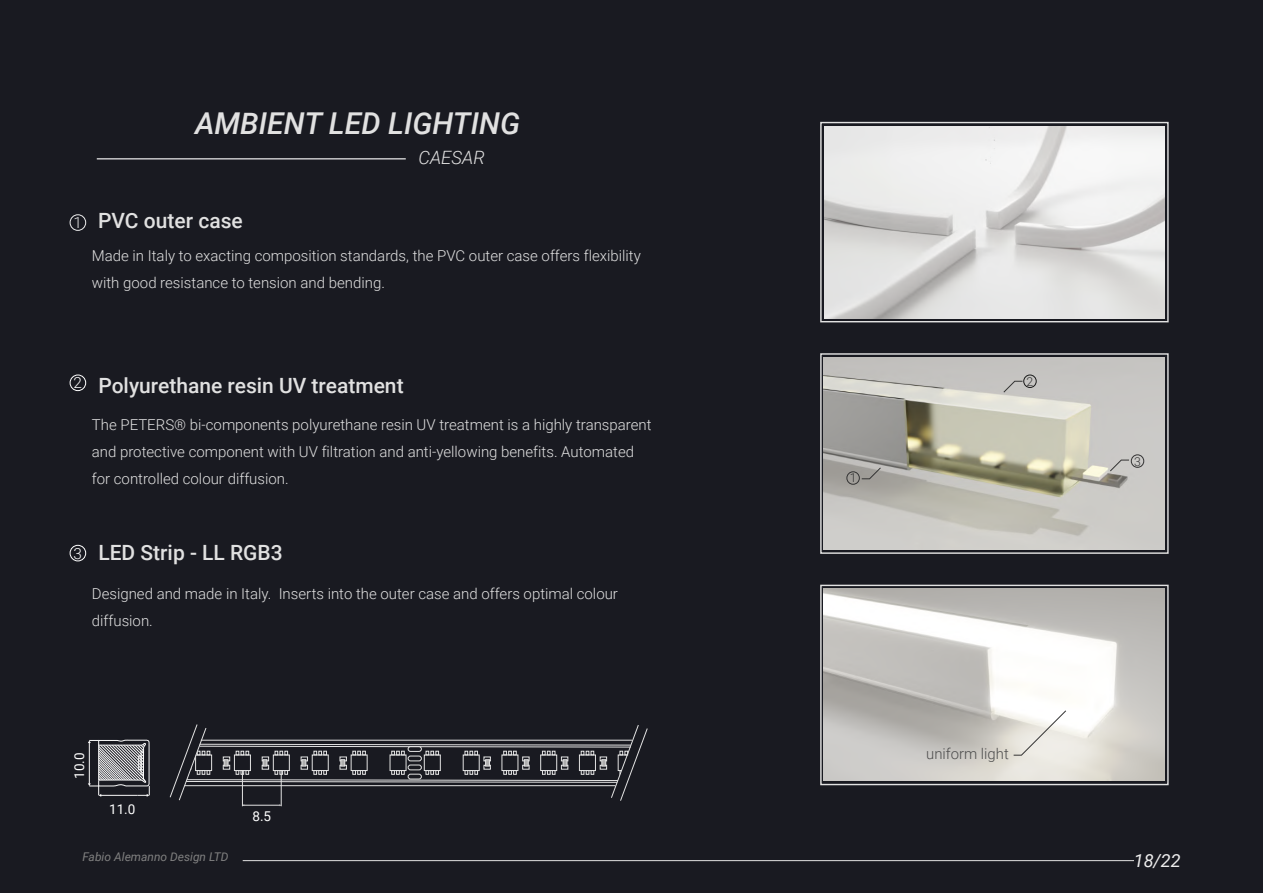
<style>
.page{position:relative;width:1263px;height:893px;background:#191a21}
.page>*{position:absolute;margin:0;border:0;box-sizing:border-box;transform-origin:0 0}
.t1{font:italic 500 30.15px "Roboto";color:#e1e1e1}
.t2{font:500 21px "Roboto";color:#e1e1e1}
.t3{font:italic 300 18.45px "Roboto";color:#e1e1e1}
.t4{font:italic 18px "Roboto";color:#ededed}
.t5{font:300 15.3px "Roboto";color:#fff}
.t6{font:300 15px/27px "Roboto";color:#e1e1e1}
.t7{font:300 14.85px "Roboto";color:#4d4d4d}
.t8{font:13.5px "Roboto";color:#fff}
.t9{font:300 12.3px "Roboto";color:#333}
.t10{font:italic 12px "Roboto";color:#808080}
.s1{font-weight:300;font-size:15.3px}
</style>
<div class="page">
<hr style="left:243px;top:860px;width:891px;height:1px;background:#e1e1e1">
<img style="left:824px;top:126px;width:340px;height:192px">
<div style="left:820px;top:122px;width:349px;height:200px;border:1px solid #e1e1e1"></div>
<img style="left:823px;top:358px;width:341px;height:191px">
<div style="left:820px;top:353px;width:349px;height:201px;border:1px solid #e1e1e1"></div>
<img style="left:823px;top:589px;width:341px;height:192px">
<div style="left:820px;top:585px;width:349px;height:200px;border:1px solid #e1e1e1"></div>
<svg style="left:170px;top:724px;width:478px;height:82px"></svg>
<svg style="left:88px;top:739px;width:62px;height:58px"></svg>
<div style="left:70px;top:214px;width:16px;height:17px;border:1px solid #ededed;border-radius:50%"></div>
<div style="left:70px;top:545px;width:16px;height:16px;border:1px solid #fff;border-radius:50%"></div>
<div style="left:70px;top:375px;width:16px;height:16px;border:1px solid #fff;border-radius:50%"></div>
<hr style="left:97px;top:158px;width:309px;height:1px;background:#fff">
<div style="left:847px;top:472px;width:12px;height:12px;border:1px solid #333;border-radius:50%"></div>
<div style="left:1131px;top:455px;width:13px;height:13px;border:1px solid #333;border-radius:50%"></div>
<div style="left:1023px;top:375px;width:13px;height:13px;border:1px solid #1a1a1a;border-radius:50%"></div>
<svg style="left:1003px;top:381px;width:20px;height:12px"></svg>
<svg style="left:861px;top:467px;width:20px;height:12px"></svg>
<svg style="left:1110px;top:460px;width:19px;height:11px"></svg>
<svg style="left:1013px;top:710px;width:53px;height:45px;background:#ebe9e4"></svg>
<h1 class="t1" style="left:195px;top:102px;width:327px">AMBIENT LED LIGHTING</h1>
<p class="t3" style="left:418px;top:144px;width:68px">CAESAR</p>
<h2 class="t2" style="left:74px;top:206px;width:171px"><span class="s1">1</span> PVC outer case</h2>
<p class="t6" style="left:92px;top:242px;width:550px">Made in Italy to exacting composition standards, the PVC outer case offers flexibility with good resistance to tension and bending.</p>
<p class="t5" style="left:74px;top:372px;width:10px">2</p>
<h2 class="t2" style="left:98px;top:371px;width:307px">Polyurethane resin UV treatment</h2>
<p class="t6" style="left:92px;top:410px;width:561px">The PETERS® bi-components polyurethane resin UV treatment is a highly transparent and protective component with UV filtration and anti-yellowing benefits. Automated for controlled colour diffusion.</p>
<p class="t5" style="left:74px;top:542px;width:10px">3</p>
<h2 class="t2" style="left:98px;top:538px;width:186px">LED Strip - LL RGB3</h2>
<p class="t6" style="left:92px;top:579px;width:528px">Designed and made in Italy. Inserts into the outer case and offers optimal colour diffusion.</p>
<p class="t8" style="left:70px;top:779px;width:28px;rotate:-90deg">10.0</p>
<p class="t8" style="left:109px;top:799px;width:28px">11.0</p>
<p class="t10" style="left:82px;top:848px;width:148px">Fabio Alemanno Design LTD</p>
<p class="t8" style="left:252px;top:807px;width:20px">8.5</p>
<p class="t9" style="left:850px;top:469px;width:8px">1</p>
<p class="t9" style="left:1026px;top:373px;width:8px">2</p>
<p class="t9" style="left:1134px;top:453px;width:8px">3</p>
<p class="t7" style="left:926px;top:743px;width:84px">uniform light</p>
<p class="t4" style="left:1134px;top:848px;width:48px">18/22</p>
</div>
